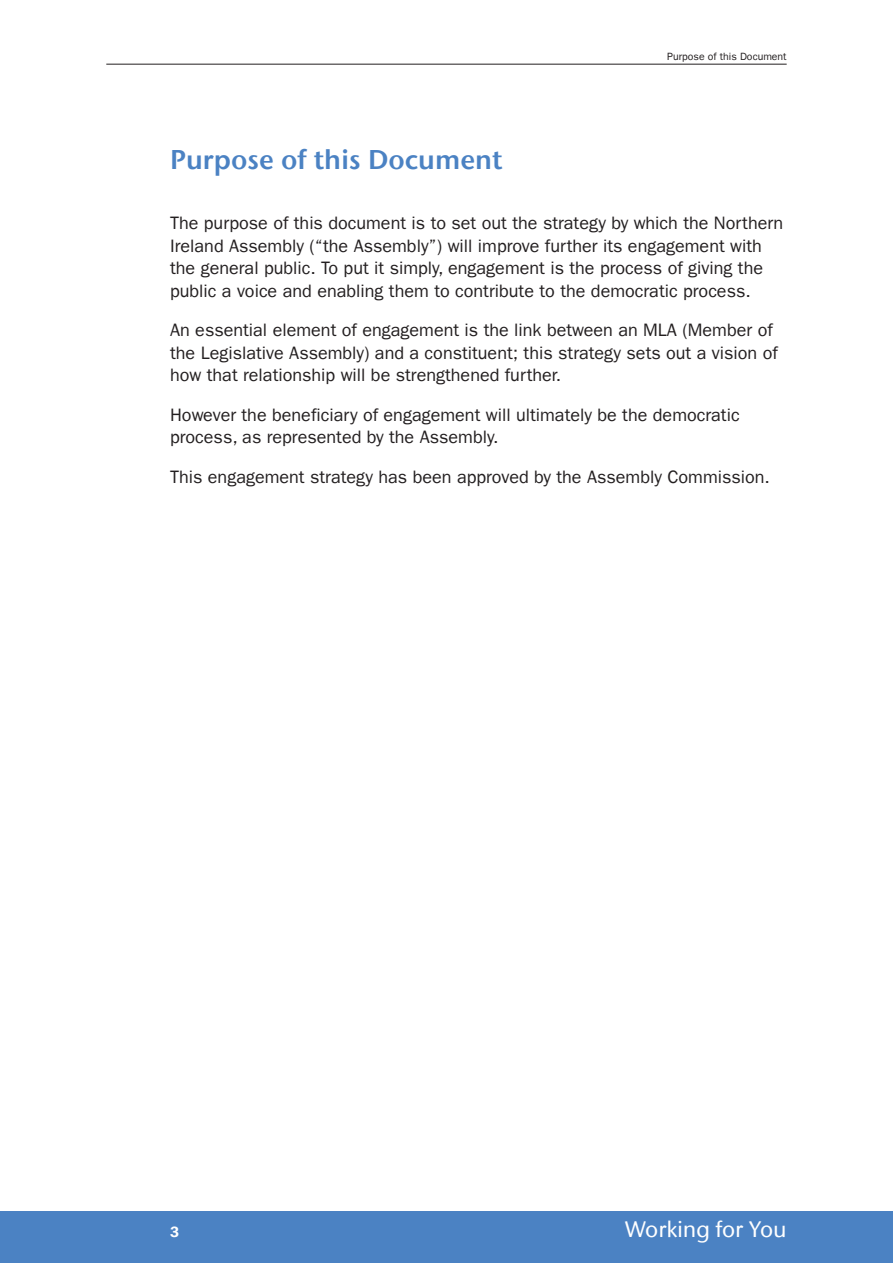
<style>
.page{position:relative;width:893px;height:1263px;background:#fff}
.page>*{position:absolute;margin:0;border:0;box-sizing:border-box;transform-origin:0 0}
.t1{font:600 27px "ITC Stone Sans";color:#4b82c3}
.t2{font:500 22.5px "ITC Stone Sans";color:#fff}
.t3{font:18px/22.5px "ITC Franklin Gothic";color:#231f20}
.t4{font:15px "ITC Franklin Gothic Demi";color:#fff}
.t5{font:10.5px "ITC Franklin Gothic";color:#231f20}
</style>
<div class="page">
<hr style="left:106px;top:64px;width:681px;height:1px;background:#231f20">
<div style="left:0;top:1212px;width:893px;height:51px;background:#4b82c3"></div>
<h1 class="t1" style="left:170px;top:142px;width:334px">Purpose of this Document</h1>
<p class="t5" style="left:667px;top:50px;width:121px">Purpose of this Document</p>
<p class="t3" style="left:170px;top:212px;width:615px">The purpose of this document is to set out the strategy by which the Northern Ireland Assembly (“the Assembly”) will improve further its engagement with the general public. To put it simply, engagement is the process of giving the public a voice and enabling them to contribute to the democratic process.</p>
<p class="t3" style="left:170px;top:319px;width:609px">An essential element of engagement is the link between an MLA (Member of the Legislative Assembly) and a constituent; this strategy sets out a vision of how that relationship will be strengthened further.</p>
<p class="t3" style="left:170px;top:403px;width:571px">However the beneficiary of engagement will ultimately be the democratic process, as represented by the Assembly.</p>
<p class="t3" style="left:170px;top:465px;width:601px">This engagement strategy has been approved by the Assembly Commission.</p>
<p class="t4" style="left:170px;top:1223px;width:10px">3</p>
<p class="t2" style="left:625px;top:1216px;width:163px">Working for You</p>
</div>
